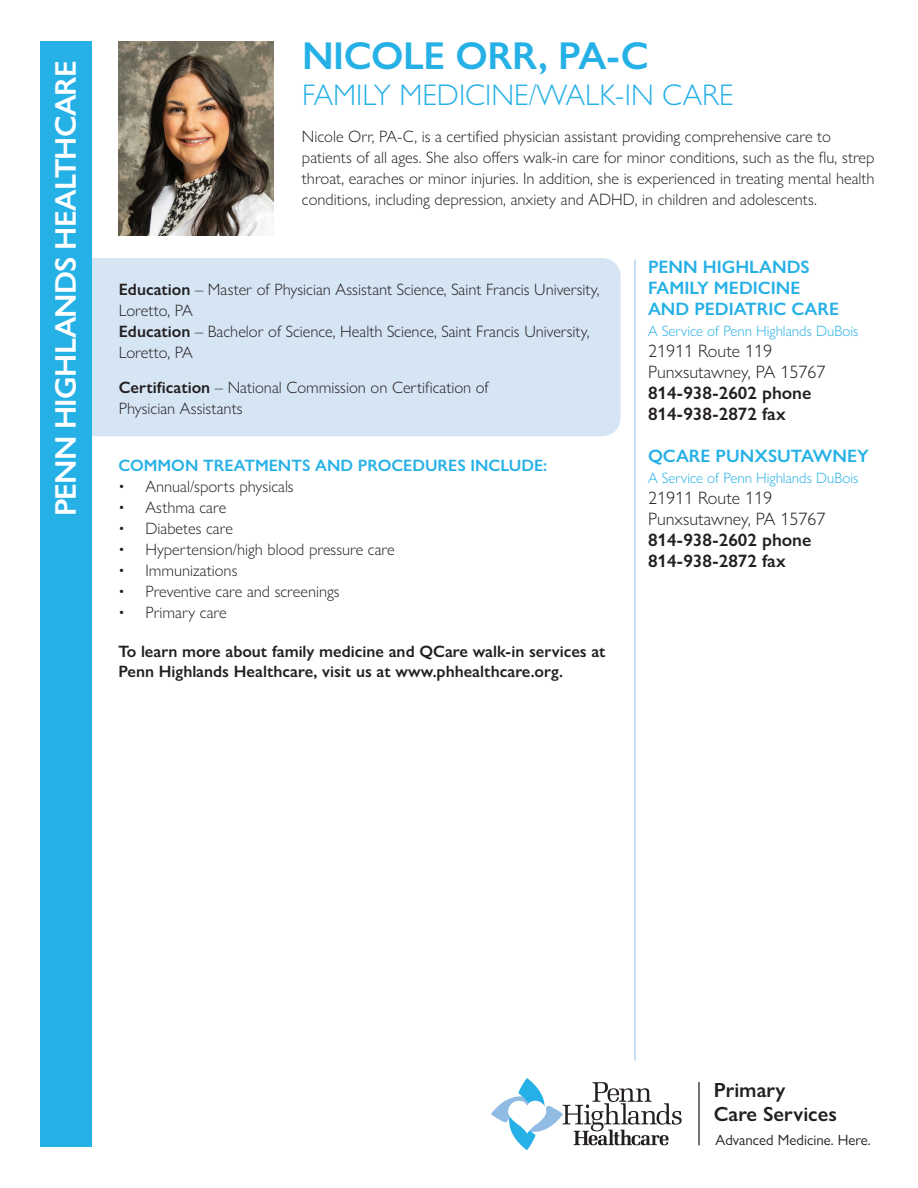
<style>
.page{position:relative;width:918px;height:1188px;background:#fff}
.page>*{position:absolute;margin:0;border:0;box-sizing:border-box;transform-origin:0 0}
.t1{font:600 39px "Gill Sans Nova";letter-spacing:-.01em;color:#26b1e6}
.t2{font:300 30px "Gill Sans Nova";color:#26b1e6}
.t3{font:600 30px "Gill Sans Nova";letter-spacing:-.025em;color:#fff}
.t4{font:600 20.55px/24.3px "Gill Sans Nova";color:#231f20}
.t5{font:300 18px/21px "Gill Sans Nova";color:#231f20}
.t6{font:600 18px/21px "Gill Sans Nova";color:#231f20}
.t7{font:600 18px/21px "Gill Sans Nova";color:#26b1e6}
.t8{font:300 16.5px/21px "Gill Sans Nova";color:#231f20}
.t9{font:600 16.5px/19.5px "Gill Sans Nova";color:#231f20}
.t10{font:600 16.5px "Gill Sans Nova";color:#26b1e6}
.t11{font:300 15px "Gill Sans Nova";color:#26b1e6}
.t12{font:15px "Gill Sans Nova";color:#231f20}
.s1{font-weight:600}
</style>
<div class="page">
<img style="left:119px;top:41px;width:154px;height:194px">
<div style="left:59px;top:258px;width:562px;height:178px;background:#d6e5f4;border-radius:18px"></div>
<div style="left:41px;top:41px;width:51px;height:1106px;background:#26b1e6"></div>
<hr style="left:635px;top:260px;width:1px;height:801px;background:#90bce4">
<svg style="left:491px;top:1078px;width:191px;height:72px"></svg>
<hr style="left:698px;top:1082px;width:2px;height:63px;background:#231f20">
<h2 class="t3" style="left:47px;top:516px;width:457px;rotate:-90deg">PENN HIGHLANDS HEALTHCARE</h2>
<h1 class="t1" style="left:302px;top:32px;width:348px">NICOLE ORR, PA-C</h1>
<h2 class="t2" style="left:302px;top:77px;width:433px">FAMILY MEDICINE/WALK-IN CARE</h2>
<p class="t8" style="left:302px;top:125px;width:574px">Nicole Orr, PA-C, is a certified physician assistant providing comprehensive care to patients of all ages. She also offers walk-in care for minor conditions, such as the flu, strep throat, earaches or minor injuries. In addition, she is experienced in treating mental health conditions, including depression, anxiety and ADHD, in children and adolescents.</p>
<p class="t8" style="left:119px;top:279px;width:482px"><span class="s1">Education</span> – Master of Physician Assistant Science, Saint Francis University, Loretto, PA<br><span class="s1">Education</span> – Bachelor of Science, Health Science, Saint Francis University, Loretto, PA</p>
<p class="t8" style="left:119px;top:376px;width:372px"><span class="s1">Certification</span> – National Commission on Certification of<br>Physician Assistants</p>
<p class="t10" style="left:118px;top:455px;width:430px">COMMON TREATMENTS AND PROCEDURES INCLUDE:</p>
<p class="t8" style="left:118px;top:476px;width:177px">• Annual/sports physicals</p>
<p class="t8" style="left:118px;top:497px;width:109px">• Asthma care</p>
<p class="t8" style="left:118px;top:518px;width:116px">• Diabetes care</p>
<p class="t8" style="left:118px;top:539px;width:278px">• Hypertension/high blood pressure care</p>
<p class="t8" style="left:118px;top:560px;width:121px">• Immunizations</p>
<p class="t8" style="left:118px;top:581px;width:223px">• Preventive care and screenings</p>
<p class="t8" style="left:118px;top:602px;width:110px">• Primary care</p>
<p class="t9" style="left:118px;top:642px;width:489px">To learn more about family medicine and QCare walk-in services at<br>Penn Highlands Healthcare, visit us at www.phhealthcare.org.</p>
<p class="t7" style="left:648px;top:256px;width:193px">PENN HIGHLANDS<br>FAMILY MEDICINE<br>AND PEDIATRIC CARE</p>
<p class="t11" style="left:648px;top:321px;width:212px">A Service of Penn Highlands DuBois</p>
<p class="t5" style="left:648px;top:340px;width:179px">21911 Route 119<br>Punxsutawney, PA 15767</p>
<p class="t6" style="left:648px;top:382px;width:165px">814-938-2602 phone<br>814-938-2872 fax</p>
<p class="t7" style="left:648px;top:445px;width:222px">QCARE PUNXSUTAWNEY</p>
<p class="t11" style="left:648px;top:468px;width:212px">A Service of Penn Highlands DuBois</p>
<p class="t5" style="left:648px;top:487px;width:179px">21911 Route 119<br>Punxsutawney, PA 15767</p>
<p class="t6" style="left:648px;top:529px;width:165px">814-938-2602 phone<br>814-938-2872 fax</p>
<p class="t4" style="left:714px;top:1078px;width:125px">Primary<br>Care Services</p>
<p class="t12" style="left:716px;top:1131px;width:157px">Advanced Medicine. Here.</p>
</div>
